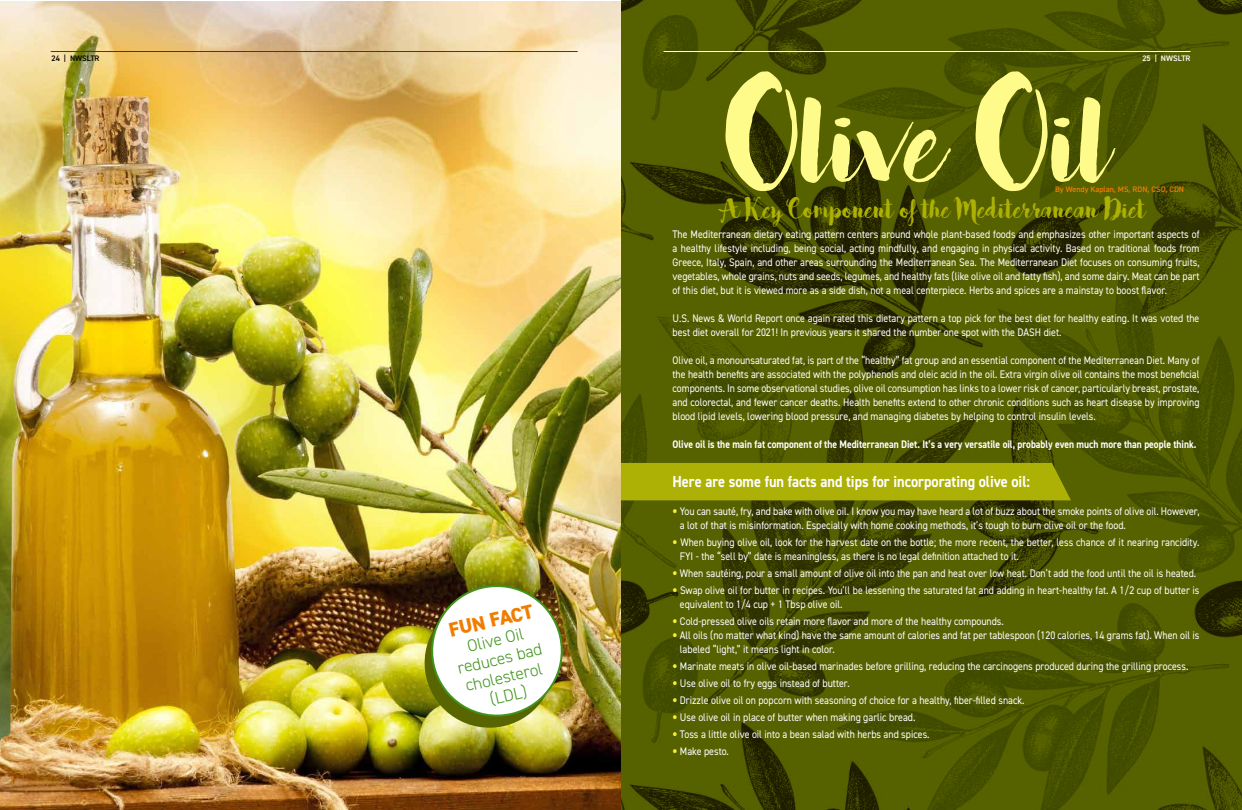
<style>
.page{position:relative;width:1242px;height:810px;background:#fff}
.page>*{position:absolute;margin:0;border:0;box-sizing:border-box;transform-origin:0 0}
.t1{font:150px "Bakery";color:#fefb8a}
.t2{font:32px "Bakery";color:#adb105}
.t3{font:800 20px "DIN2014";color:#ef7d00}
.t4{font:300 17px/19px "DIN2014";color:#40941c;text-align:center}
.t5{font:700 16px "DIN2014";color:#fff;scale:.9 1}
.t6{font:11px/14px "DIN2014";color:#fff;scale:.9 1}
.t7{font:700 11px "DIN2014";color:#fff;scale:.87 1}
.t8{font:600 8px "DIN2014";color:#ef7d00}
.t9{font:600 8px "DIN2014";color:#000}
.t10{font:600 8px "DIN2014";color:#fff}
.s1{font-family:"Avenir";color:#f8f131}
</style>
<div class="page">
<img style="left:0;top:1px;width:621px;height:809px">
<img style="left:621px;top:0;width:621px;height:810px">
<div style="left:621px;top:463px;width:450px;height:37px;background:#adb105"></div>
<img style="left:418px;top:580px;width:150px;height:154px">
<hr style="left:51px;top:51px;width:527px;height:1px;background:#3c3c3b">
<hr style="left:664px;top:51px;width:526px;height:1px;background:#fff">
<p class="t9" style="left:52px;top:53px;width:50px">24 | NWSLTR</p>
<h3 class="t3" style="left:446px;top:617px;width:88px;rotate:-13deg">FUN FACT</h3>
<h3 class="t4" style="left:452px;top:640px;width:88px;rotate:-13deg">Olive Oil reduces bad cholesterol (LDL)</h3>
<p class="t10" style="left:1142px;top:53px;width:50px">25 | NWSLTR</p>
<h1 class="t1" style="left:726px;top:43px;width:387px">Olive Oil</h1>
<p class="t8" style="left:1055px;top:184px;width:131px">By Wendy Kaplan, MS, RDN, CSO, CDN</p>
<h2 class="t2" style="left:722px;top:188px;width:425px">A Key Component of the Mediterranean Diet</h2>
<p class="t6" style="left:673px;top:227px;width:587px;text-align:justify">The Mediterranean dietary eating pattern centers around whole plant-based foods and emphasizes other important aspects of a healthy lifestyle including, being social, acting mindfully, and engaging in physical activity. Based on traditional foods from Greece, Italy, Spain, and other areas surrounding the Mediterranean Sea. The Mediterranean Diet focuses on consuming fruits, vegetables, whole grains, nuts and seeds, legumes, and healthy fats (like olive oil and fatty fish), and some dairy. Meat can be part of this diet, but it is viewed more as a side dish, not a meal centerpiece. Herbs and spices are a mainstay to boost flavor.</p>
<p class="t6" style="left:673px;top:311px;width:587px">U.S. News &amp; World Report once again rated this dietary pattern a top pick for the best diet for healthy eating. It was voted the best diet overall for 2021! In previous years it shared the number one spot with the DASH diet.</p>
<p class="t6" style="left:673px;top:353px;width:587px;text-align:justify">Olive oil, a monounsaturated fat, is part of the “healthy” fat group and an essential component of the Mediterranean Diet. Many of the health benefits are associated with the polyphenols and oleic acid in the oil. Extra virgin olive oil contains the most beneficial components. In some observational studies, olive oil consumption has links to a lower risk of cancer, particularly breast, prostate, and colorectal, and fewer cancer deaths. Health benefits extend to other chronic conditions such as heart disease by improving blood lipid levels, lowering blood pressure, and managing diabetes by helping to control insulin levels.</p>
<p class="t7" style="left:673px;top:437px;width:604px">Olive oil is the main fat component of the Mediterranean Diet. It’s a very versatile oil, probably even much more than people think.</p>
<h3 class="t5" style="left:673px;top:471px;width:399px">Here are some fun facts and tips for incorporating olive oil:</h3>
<p class="t6" style="left:680px;top:504px;width:579px;text-indent:-7px"><span class="s1">•</span> You can sauté, fry, and bake with olive oil. I know you may have heard a lot of buzz about the smoke points of olive oil. However, a lot of that is misinformation. Especially with home cooking methods, it’s tough to burn olive oil or the food.</p>
<p class="t6" style="left:680px;top:535px;width:579px;text-indent:-7px"><span class="s1">•</span> When buying olive oil, look for the harvest date on the bottle; the more recent, the better, less chance of it nearing rancidity.<br>FYI - the “sell by” date is meaningless, as there is no legal definition attached to it.</p>
<p class="t6" style="left:673px;top:566px;width:583px"><span class="s1">•</span> When sautéing, pour a small amount of olive oil into the pan and heat over low heat. Don’t add the food until the oil is heated.</p>
<p class="t6" style="left:680px;top:583px;width:579px;text-indent:-7px"><span class="s1">•</span> Swap olive oil for butter in recipes. You’ll be lessening the saturated fat and adding in heart-healthy fat. A 1/2 cup of butter is equivalent to 1/4 cup + 1 Tbsp olive oil.</p>
<p class="t6" style="left:673px;top:614px;width:370px"><span class="s1">•</span> Cold-pressed olive oils retain more flavor and more of the healthy compounds.</p>
<p class="t6" style="left:680px;top:628px;width:579px;text-indent:-7px"><span class="s1">•</span> All oils (no matter what kind) have the same amount of calories and fat per tablespoon (120 calories, 14 grams fat). When oil is labeled “light,” it means light in color.</p>
<p class="t6" style="left:673px;top:659px;width:575px"><span class="s1">•</span> Marinate meats in olive oil-based marinades before grilling, reducing the carcinogens produced during the grilling process.</p>
<p class="t6" style="left:673px;top:676px;width:199px"><span class="s1">•</span> Use olive oil to fry eggs instead of butter.</p>
<p class="t6" style="left:673px;top:693px;width:393px"><span class="s1">•</span> Drizzle olive oil on popcorn with seasoning of choice for a healthy, fiber-filled snack.</p>
<p class="t6" style="left:673px;top:710px;width:271px"><span class="s1">•</span> Use olive oil in place of butter when making garlic bread.</p>
<p class="t6" style="left:673px;top:727px;width:287px"><span class="s1">•</span> Toss a little olive oil into a bean salad with herbs and spices.</p>
<p class="t6" style="left:673px;top:744px;width:64px"><span class="s1">•</span> Make pesto.</p>
</div>
